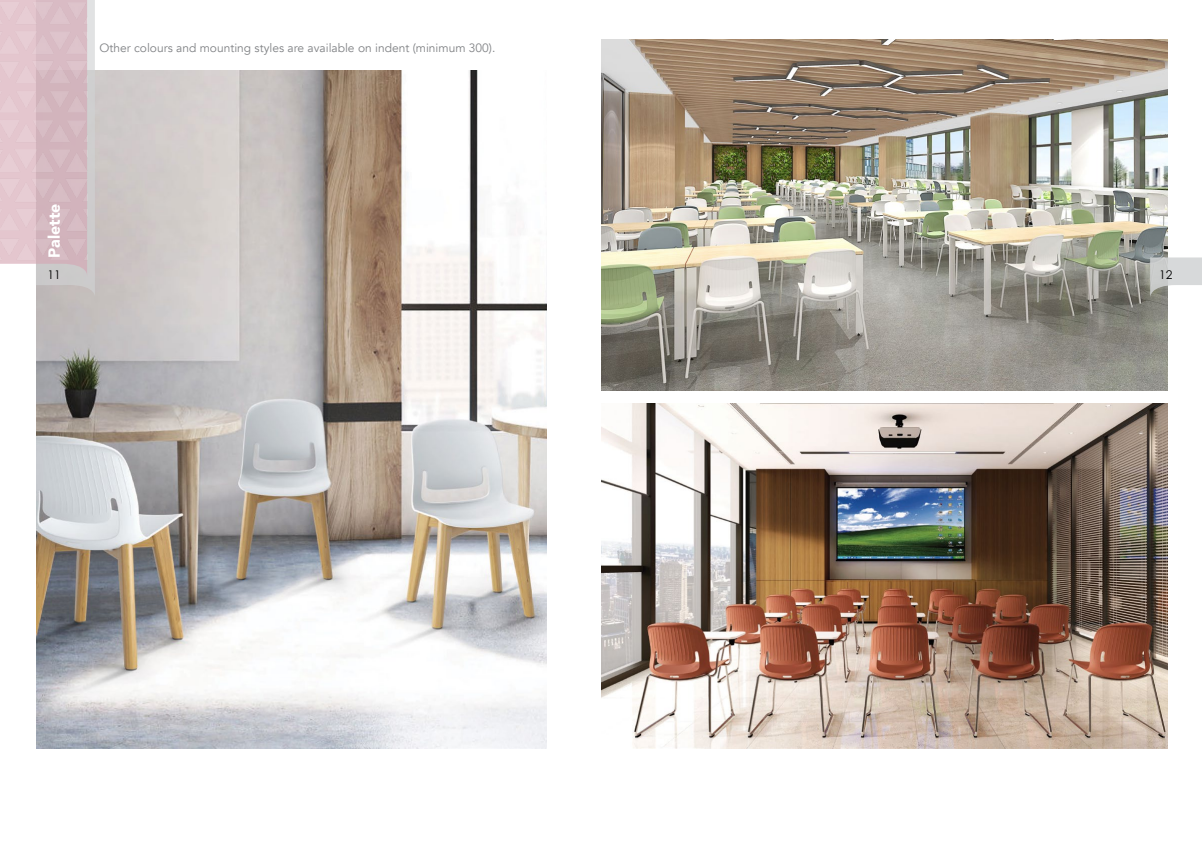
<style>
.page{position:relative;width:1202px;height:854px;background:#fff}
.page>*{position:absolute;margin:0;border:0;box-sizing:border-box;transform-origin:0 0}
.t1{font:900 16px "Avenir";color:#fff}
.t2{font:12px "Avenir";color:#808285}
.t3{font:12px "Century Gothic Pro";color:#000}
</style>
<div class="page">
<img style="left:602px;top:40px;width:566px;height:351px">
<img style="left:36px;top:70px;width:510px;height:678px">
<img style="left:602px;top:403px;width:566px;height:345px">
<svg style="left:1149px;top:257px;width:53px;height:41px"></svg>
<svg style="left:0;top:0;width:97px;height:298px"></svg>
<img style="left:0;top:0;width:87px;height:263px">
<p class="t2" style="left:100px;top:41px;width:397px">Other colours and mounting styles are available on indent (minimum 300).</p>
<h1 class="t1" style="left:41px;top:258px;width:56px;rotate:-90deg">Palette</h1>
<p class="t3" style="left:48px;top:267px;width:15px">11</p>
<p class="t3" style="left:1159px;top:267px;width:15px">12</p>
</div>
